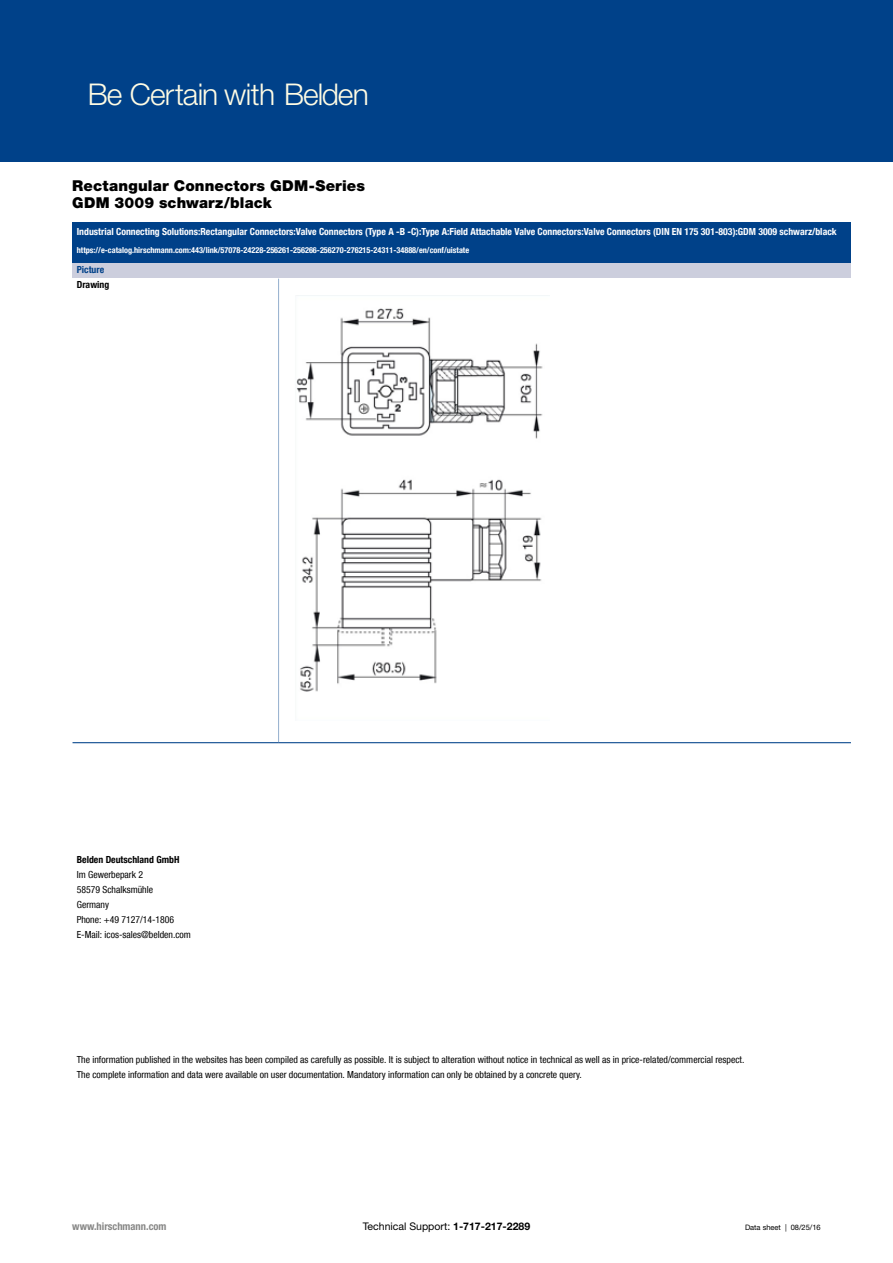
<style>
.page{position:relative;width:893px;height:1263px;background:#fff}
.page>*{position:absolute;margin:0;border:0;box-sizing:border-box;transform-origin:0 0}
.t1{font:300 30px "Helvetica Neue";letter-spacing:-.03em;color:#fffce4}
.t2{font:900 15px/16.5px "Helvetica Neue LT Std";letter-spacing:.01em;color:#000}
.t3{font:10.5px "Helvetica Neue";color:#000}
.t4{font:700 condensed 10.5px "Helvetica Neue LT";color:#878786}
.t5{font:condensed 9.75px/14.9px "Helvetica Neue LT Com";color:#000}
.t6{font:700 condensed 9.75px "Helvetica Neue LT Com";color:#fff}
.t7{font:700 condensed 9.75px "Helvetica Neue LT Com";color:#000}
.t8{font:700 condensed 9.75px "Helvetica Neue LT Com";color:#004189}
.t9{font:700 condensed 8.25px "Helvetica Neue LT Com";color:#fff}
.t10{font:7.5px "Helvetica Neue LT Std";letter-spacing:-.005em;color:#000}
.s1{font-weight:700}
</style>
<div class="page">
<div style="left:73px;top:222px;width:777px;height:41px;background:#004189"></div>
<div style="left:73px;top:264px;width:777px;height:14px;background:#cccedd"></div>
<hr style="left:278px;top:278px;width:1px;height:465px;background:#004189">
<hr style="left:73px;top:742px;width:206px;height:1px;background:#004189">
<hr style="left:279px;top:742px;width:571px;height:1px;background:#004189">
<hr style="left:279px;top:278px;width:1px;height:465px;background:#004189">
<img style="left:296px;top:295px;width:253px;height:397px">
<hr style="left:73px;top:743px;width:206px;height:1px;background:#004189">
<hr style="left:279px;top:743px;width:571px;height:1px;background:#004189">
<div style="left:0;top:0;width:39px;height:162px;background:#004189"></div>
<div style="left:12px;top:0;width:881px;height:162px;background:#004189"></div>
<h1 class="t1" style="left:88px;top:76px;width:283px">Be Certain with Belden</h1>
<h2 class="t2" style="left:72px;top:178px;width:294px">Rectangular Connectors GDM-Series<br>GDM 3009 schwarz/black</h2>
<p class="t6" style="left:77px;top:225px;width:761px">Industrial Connecting Solutions:Rectangular Connectors:Valve Connectors (Type A -B -C):Type A:Field Attachable Valve Connectors:Valve Connectors (DIN EN 175 301-803):GDM 3009 schwarz/black</p>
<p class="t9" style="left:77px;top:245px;width:394px">https://e-catalog.hirschmann.com:443/link/57078-24228-256261-256266-256270-276215-24311-34888/en/conf/uistate</p>
<p class="t8" style="left:77px;top:264px;width:29px">Picture</p>
<p class="t7" style="left:77px;top:279px;width:34px">Drawing</p>
<p class="t7" style="left:77px;top:854px;width:104px">Belden Deutschland GmbH</p>
<p class="t5" style="left:77px;top:867px;width:116px">Im Gewerbepark 2<br>58579 Schalksmühle<br>Germany<br>Phone: +49 7127/14-1806<br>E-Mail: icos-sales@belden.com</p>
<p class="t5" style="left:77px;top:1052px;width:669px">The information published in the websites has been compiled as carefully as possible. It is subject to alteration without notice in technical as well as in price-related/commercial respect.<br>The complete information and data were available on user documentation. Mandatory information can only be obtained by a concrete query.</p>
<p class="t4" style="left:72px;top:1220px;width:96px">www.hirschmann.com</p>
<p class="t3" style="left:363px;top:1220px;width:169px">Technical Support: <span class="s1">1-717-217-2289</span></p>
<p class="t10" style="left:745px;top:1223px;width:77px">Data sheet | 08/25/16</p>
</div>
